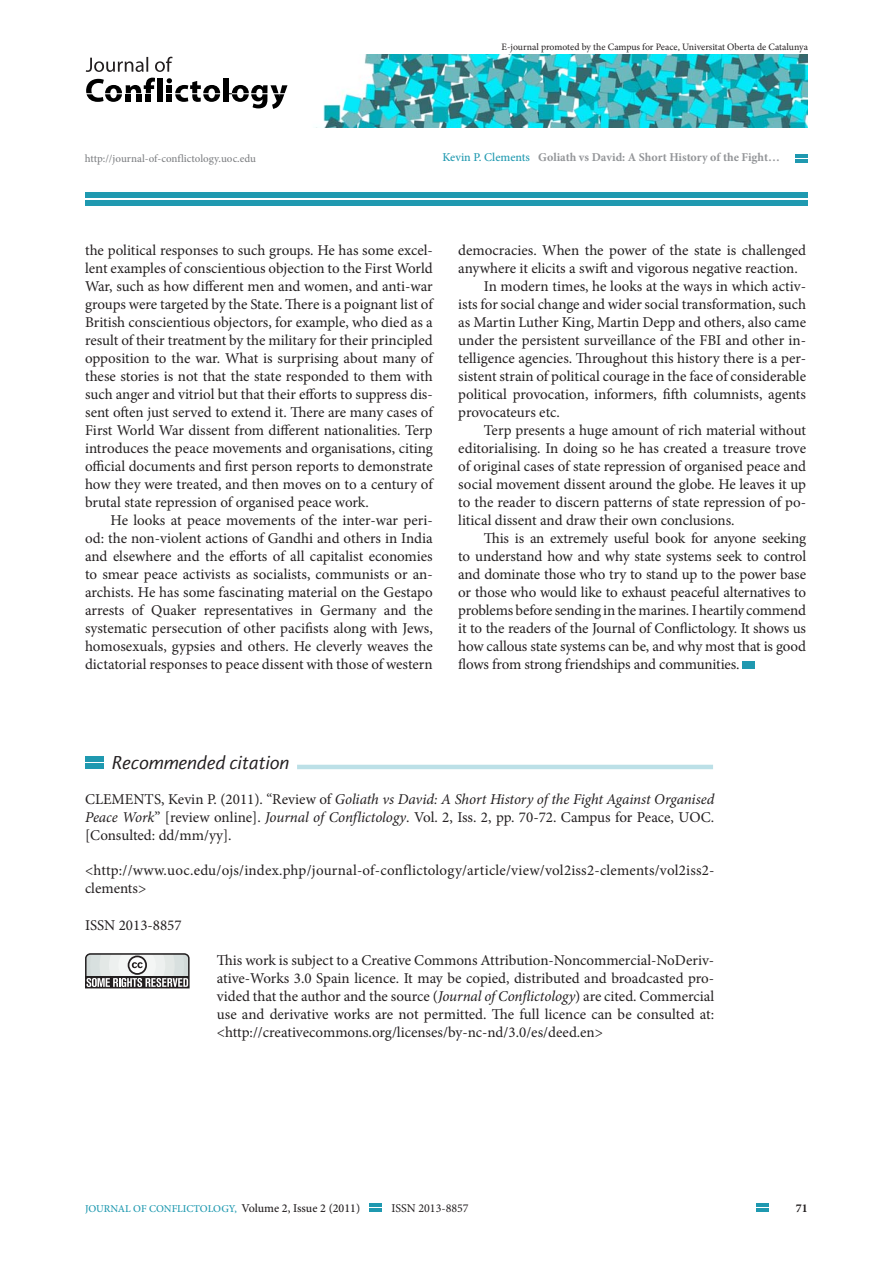
<style>
.page{position:relative;width:893px;height:1263px;background:#fff}
.page>*{position:absolute;margin:0;border:0;box-sizing:border-box;transform-origin:0 0}
.t1{font:italic 18px "Pragma ND";color:#231f20}
.t2{font:15px/18px "Minion Pro";letter-spacing:-.005em;color:#231f20;text-align:justify}
.t3{font:15px/18px "Minion Pro";letter-spacing:.015em;color:#231f20}
.t4{font:700 12px "Minion Pro";color:#939598}
.t5{font:12px "Minion Pro";color:#231f20}
.t6{font:700 12px "Minion Pro";color:#231f20}
.t7{font:500 10.95px "Minion Pro";color:#808285}
.t8{font:500 10.5px "Minion Pro";color:#1f99b0}
.t9{font:9.75px "Minion Pro";letter-spacing:-.005em;color:#231f20}
.s1{font-weight:500;color:#1f99b0}
.s2{font-style:italic}
.s3{font-size:12px;color:#231f20}
</style>
<div class="page">
<img style="left:220px;top:54px;width:588px;height:74px">
<div style="left:224px;top:78px;width:5px;height:15px;background:#000"></div>
<div style="left:157px;top:78px;width:5px;height:15px;background:#000"></div>
<div style="left:157px;top:94px;width:5px;height:8px;background:#000"></div>
<div style="left:224px;top:94px;width:5px;height:8px;background:#000"></div>
<svg style="left:167px;top:78px;width:53px;height:24px"></svg>
<svg style="left:86px;top:78px;width:69px;height:24px"></svg>
<svg style="left:229px;top:85px;width:58px;height:24px"></svg>
<svg style="left:86px;top:57px;width:87px;height:15px"></svg>
<hr style="left:796px;top:154px;width:12px;height:4px;background:#1f99b0">
<hr style="left:796px;top:159px;width:12px;height:4px;background:#1f99b0">
<hr style="left:370px;top:1203px;width:12px;height:4px;background:#1f99b0">
<hr style="left:370px;top:1208px;width:12px;height:4px;background:#1f99b0">
<hr style="left:757px;top:1203px;width:12px;height:4px;background:#1f99b0">
<hr style="left:757px;top:1208px;width:12px;height:4px;background:#1f99b0">
<svg style="left:743px;top:661px;width:12px;height:3px"></svg>
<hr style="left:743px;top:665px;width:12px;height:4px;background:#1f99b0">
<div style="left:86px;top:192px;width:722px;height:6px;background:#1f99b0"></div>
<div style="left:86px;top:200px;width:722px;height:6px;background:#1f99b0"></div>
<div style="left:85px;top:756px;width:19px;height:6px;background:#1f99b0"></div>
<div style="left:85px;top:763px;width:19px;height:6px;background:#1f99b0"></div>
<hr style="left:297px;top:765px;width:416px;height:4px;background:#bce0e7">
<svg style="left:85px;top:953px;width:105px;height:36px"></svg>
<p class="t9" style="left:502px;top:40px;width:308px">E-journal promoted by the Campus for Peace, Universitat Oberta de Catalunya</p>
<p class="t7" style="left:85px;top:151px;width:173px">http://journal-of-conflictology.uoc.edu</p>
<p class="t4" style="left:442px;top:149px;width:339px"><span class="s1">Kevin P. Clements</span> Goliath vs David: A Short History of the Fight…</p>
<p class="t2" style="left:85px;top:242px;width:349px">the political responses to such groups. He has some excel&shy;lent examples of conscientious objection to the First World War, such as how different men and women, and anti-war groups were targeted by the State. There is a poignant list of British conscientious objectors, for example, who died as a result of their treatment by the military for their principled opposition to the war. What is surprising about many of these stories is not that the state responded to them with such anger and vitriol but that their efforts to suppress dis&shy;sent often just served to extend it. There are many cases of First World War dissent from different nationalities. Terp introduces the peace movements and organisations, citing official documents and first person reports to demonstrate how they were treated, and then moves on to a century of brutal state repression of organised peace work.</p>
<p class="t2" style="left:85px;top:512px;width:349px;text-indent:26px">He looks at peace movements of the inter-war peri&shy;od: the non-violent actions of Gandhi and others in India and elsewhere and the efforts of all capitalist economies to smear peace activists as socialists, communists or an&shy;archists. He has some fascinating material on the Gestapo arrests of Quaker representatives in Germany and the systematic persecution of other pacifists along with Jews, homosexuals, gypsies and others. He cleverly weaves the dictatorial responses to peace dissent with those of western</p>
<p class="t2" style="left:458px;top:242px;width:349px">democracies. When the power of the state is challenged</p>
<p class="t2" style="left:458px;top:260px;width:341px">anywhere it elicits a swift and vigorous negative reaction.</p>
<p class="t2" style="left:484px;top:278px;width:324px">In modern times, he looks at the ways in which activ-</p>
<p class="t2" style="left:458px;top:296px;width:349px">ists for social change and wider social transformation, such</p>
<p class="t2" style="left:458px;top:314px;width:349px">as Martin Luther King, Martin Depp and others, also came</p>
<p class="t2" style="left:458px;top:332px;width:349px">under the persistent surveillance of the FBI and other in-</p>
<p class="t2" style="left:458px;top:350px;width:349px">telligence agencies. Throughout this history there is a per-</p>
<p class="t2" style="left:458px;top:368px;width:349px">sistent strain of political courage in the face of considerable</p>
<p class="t2" style="left:458px;top:386px;width:349px">political provocation, informers, fifth columnists, agents</p>
<p class="t2" style="left:458px;top:404px;width:103px">provocateurs etc.</p>
<p class="t2" style="left:484px;top:422px;width:324px">Terp presents a huge amount of rich material without</p>
<p class="t2" style="left:458px;top:440px;width:349px">editorialising. In doing so he has created a treasure trove</p>
<p class="t2" style="left:458px;top:458px;width:349px">of original cases of state repression of organised peace and</p>
<p class="t2" style="left:458px;top:476px;width:349px">social movement dissent around the globe. He leaves it up</p>
<p class="t2" style="left:458px;top:494px;width:349px">to the reader to discern patterns of state repression of po-</p>
<p class="t2" style="left:458px;top:512px;width:278px">litical dissent and draw their own conclusions.</p>
<p class="t2" style="left:484px;top:530px;width:324px">This is an extremely useful book for anyone seeking</p>
<p class="t2" style="left:458px;top:548px;width:349px">to understand how and why state systems seek to control</p>
<p class="t2" style="left:458px;top:566px;width:349px">and dominate those who try to stand up to the power base</p>
<p class="t2" style="left:458px;top:584px;width:349px">or those who would like to exhaust peaceful alternatives to</p>
<p class="t2" style="left:458px;top:602px;width:349px">problems before sending in the marines. I heartily commend</p>
<p class="t2" style="left:458px;top:620px;width:349px">it to the readers of the Journal of Conflictology. It shows us</p>
<p class="t2" style="left:458px;top:638px;width:349px">how callous state systems can be, and why most that is good</p>
<p class="t2" style="left:458px;top:656px;width:283px">flows from strong friendships and communities.</p>
<p class="t1" style="left:112px;top:751px;width:179px">Recommended citation</p>
<p class="t2" style="left:85px;top:790px;width:631px">CLEMENTS, Kevin P. (2011). “Review of <span class="s2">Goliath vs David: A Short History of the Fight Against Organised Peace Work</span>” [review online]. <span class="s2">Journal of Conflictology</span>. Vol. 2, Iss. 2, pp. 70-72. Campus for Peace, UOC. [Consulted: dd/mm/yy].</p>
<p class="t3" style="left:85px;top:861px;width:631px">&lt;http://www.uoc.edu/ojs/index.php/journal-of-conflictology/article/view/vol2iss2-clements/vol2iss2- clements&gt;</p>
<p class="t2" style="left:85px;top:916px;width:98px">ISSN 2013-8857</p>
<p class="t2" style="left:217px;top:951px;width:499px">This work is subject to a Creative Commons Attribution-Noncommercial-NoDeriv&shy;ative-Works 3.0 Spain licence. It may be copied, distributed and broadcasted pro&shy;vided that the author and the source (<span class="s2">Journal of Conflictology</span>) are cited. Commercial use and derivative works are not permitted. The full licence can be consulted at: &lt;http://creativecommons.org/licenses/by-nc-nd/3.0/es/deed.en&gt;</p>
<p class="t8" style="left:85px;top:1202px;width:277px">JOURNAL OF CONFLICTOLOGY, <span class="s3">Volume 2, Issue 2 (2011)</span></p>
<p class="t5" style="left:391px;top:1200px;width:79px">ISSN 2013-8857</p>
<p class="t6" style="left:796px;top:1200px;width:13px">71</p>
</div>
